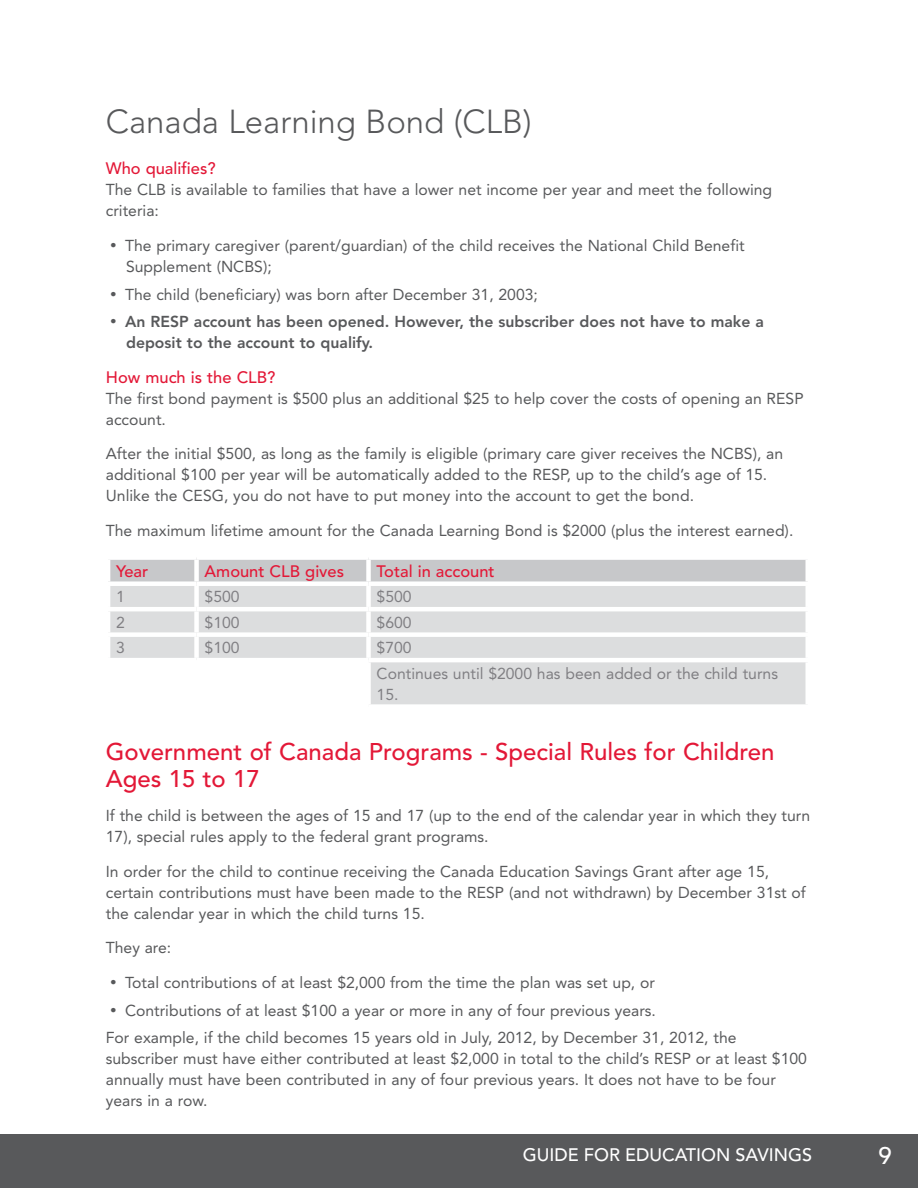
<style>
.page{position:relative;width:918px;height:1188px;background:#fff}
.page>*{position:absolute;margin:0;border:0;box-sizing:border-box;transform-origin:0 0}
.t1{font:300 33px "Avenir";color:#58595b}
.t2{font:500 24px/27px "Avenir";color:#e31837}
.t3{font:500 24px "Avenir";color:#fff}
.t4{font:500 18px "Avenir";color:#fff}
.t5{font:500 16.5px "Avenir";color:#e31837}
.t6{font:15.75px/21px "Avenir";color:#58595b}
.t7{font:800 15.75px/21px "Avenir";color:#58595b}
.t8{font:15.75px/25.5px "Avenir";color:#807f83}
</style>
<div class="page">
<div style="left:0;top:1134px;width:918px;height:54px;background:#58595b"></div>
<div style="left:110px;top:560px;width:696px;height:21px;background:#c7c8ca"></div>
<div style="left:110px;top:586px;width:696px;height:118px;background:#dcddde"></div>
<svg style="left:110px;top:662px;width:256px;height:42px"></svg>
<div style="left:194px;top:586px;width:5px;height:21px;background:#fff"></div>
<div style="left:366px;top:586px;width:5px;height:21px;background:#fff"></div>
<hr style="left:106px;top:607px;width:91px;height:4px;background:#fff">
<hr style="left:197px;top:607px;width:172px;height:4px;background:#fff">
<div style="left:194px;top:611px;width:5px;height:21px;background:#fff"></div>
<hr style="left:369px;top:607px;width:441px;height:4px;background:#fff">
<div style="left:366px;top:611px;width:5px;height:21px;background:#fff"></div>
<div style="left:106px;top:632px;width:91px;height:5px;background:#fff"></div>
<div style="left:197px;top:632px;width:172px;height:5px;background:#fff"></div>
<div style="left:194px;top:637px;width:5px;height:21px;background:#fff"></div>
<div style="left:369px;top:632px;width:441px;height:5px;background:#fff"></div>
<div style="left:366px;top:637px;width:5px;height:21px;background:#fff"></div>
<hr style="left:106px;top:658px;width:91px;height:4px;background:#fff">
<hr style="left:197px;top:658px;width:172px;height:4px;background:#fff">
<div style="left:194px;top:662px;width:5px;height:42px;background:#fff"></div>
<hr style="left:369px;top:658px;width:441px;height:4px;background:#fff">
<div style="left:366px;top:662px;width:5px;height:42px;background:#fff"></div>
<div style="left:194px;top:560px;width:5px;height:21px;background:#fff"></div>
<div style="left:366px;top:560px;width:5px;height:21px;background:#fff"></div>
<h1 class="t1" style="left:106px;top:102px;width:427px">Canada Learning Bond (CLB)</h1>
<p class="t5" style="left:106px;top:159px;width:111px">Who qualifies?</p>
<p class="t6" style="left:106px;top:179px;width:668px">The CLB is available to families that have a lower net income per year and meet the following criteria:</p>
<p class="t6" style="left:126px;top:235px;width:620px;text-indent:-16px">• The primary caregiver (parent/guardian) of the child receives the National Child Benefit<br>Supplement (NCBS);</p>
<p class="t6" style="left:110px;top:284px;width:430px">• The child (beneficiary) was born after December 31, 2003;</p>
<p class="t7" style="left:126px;top:311px;width:639px;text-indent:-16px">• An RESP account has been opened. However, the subscriber does not have to make a deposit to the account to qualify.</p>
<p class="t5" style="left:106px;top:368px;width:171px">How much is the CLB?</p>
<p class="t6" style="left:106px;top:388px;width:699px">The first bond payment is $500 plus an additional $25 to help cover the costs of opening an RES P account.</p>
<p class="t6" style="left:106px;top:443px;width:679px">After the initial $500, as long as the family is eligible (primary care giver receives the NCBS), an additional $100 per year will be automatically added to the RESP, up to the child’s age of 15.<br>Unlike the CESG</p>
<p class="t6" style="left:106px;top:479px;width:689px;line-height:34.5px;text-indent:118px">, you do not have to put money into the account to get the bond.<br>The maximum lifetime amount for the Canada Learning Bond is $2000 (plus the interest earned).</p>
<p class="t5" style="left:116px;top:562px;width:34px">Year</p>
<p class="t5" style="left:205px;top:562px;width:141px">Amount CLB gives</p>
<p class="t5" style="left:377px;top:562px;width:120px">Total in account</p>
<p class="t8" style="left:116px;top:584px;width:10px">1</p>
<p class="t8" style="left:205px;top:584px;width:37px">$500</p>
<p class="t8" style="left:377px;top:584px;width:37px">$500</p>
<p class="t8" style="left:116px;top:610px;width:10px">2</p>
<p class="t8" style="left:205px;top:610px;width:37px">$100</p>
<p class="t8" style="left:377px;top:610px;width:37px">$600</p>
<p class="t8" style="left:116px;top:635px;width:10px">3</p>
<p class="t8" style="left:205px;top:635px;width:37px">$100</p>
<p class="t8" style="left:377px;top:635px;width:403px">$700<br>Continues until $2000 has been added or the child turns</p>
<p class="t8" style="left:377px;top:682px;width:23px">15.</p>
<h2 class="t2" style="left:106px;top:739px;width:670px">Government of Canada Programs - Special Rules for Children<br>Ages 15 to 17</h2>
<p class="t6" style="left:106px;top:805px;width:706px">If the child is between the ages of 15 and 17 (up to the end of the calendar year in which they turn<br>17), special rules apply to the federal grant programs.</p>
<p class="t6" style="left:106px;top:861px;width:702px">I n order for the child to continue receiving the Canada Education Savings Grant after age 15, certain contributions must have been made to the RES P (and not withdrawn) by December 31st of the calendar year in which the child turns 15.</p>
<p class="t6" style="left:106px;top:937px;width:67px">They are:</p>
<p class="t6" style="left:110px;top:972px;width:547px">• Total contributions of at least $2,000 from the time the plan was set up, or</p>
<p class="t6" style="left:106px;top:996px;width:632px;line-height:27.8px">• Contributions of at least $100 a year or more in any of four previous years.<br>For example, if the child becomes 15 years old in July, 2012, by December 31, 2012, the</p>
<p class="t6" style="left:106px;top:1048px;width:703px">subscriber must have either contributed at least $2,000 in total to the child’s RES P or at least $100 annually must have been contributed in any of four previous years. It does not have to be four years in a row.</p>
<p class="t4" style="left:523px;top:1145px;width:291px">Guide for Education Savings</p>
<h2 class="t3" style="left:878px;top:1142px;width:15px">9</h2>
</div>
